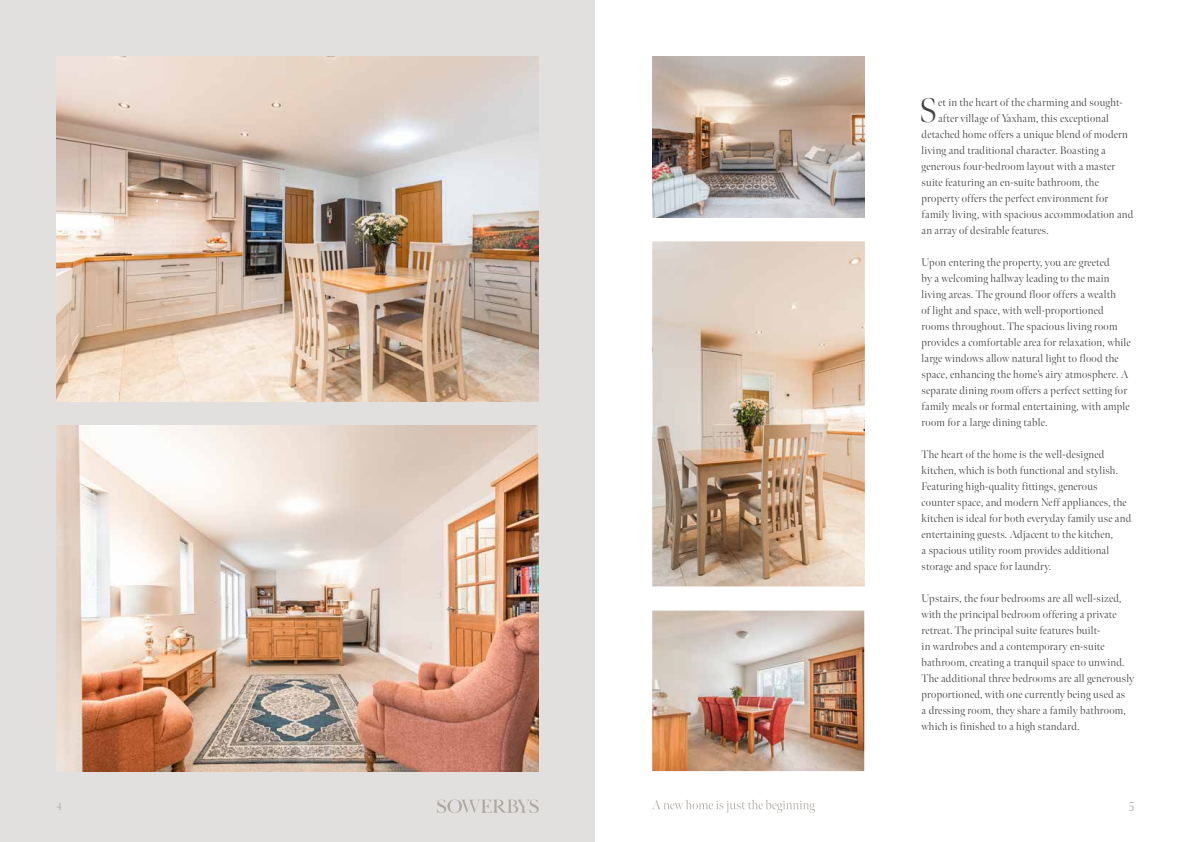
<style>
.page{position:relative;width:1191px;height:842px;background:#fff}
.page>*{position:absolute;margin:0;border:0;box-sizing:border-box;transform-origin:0 0}
.t1{font:300 34px "Meno Banner";color:#434141}
.t2{font:300 13px "Meno Banner";color:#ada8a0}
.t3{font:300 11px/16px "Meno Banner";letter-spacing:.02em;color:#434141}
.t4{font:300 11px "Meno Banner";color:#ada8a0}
</style>
<div class="page">
<div style="left:0;top:0;width:595px;height:842px;background:#e2e0df"></div>
<svg style="left:437px;top:799px;width:102px;height:14px"></svg>
<svg style="left:652px;top:800px;width:162px;height:13px"></svg>
<img style="left:57px;top:57px;width:482px;height:345px">
<img style="left:57px;top:426px;width:482px;height:345px">
<img style="left:652px;top:241px;width:213px;height:345px">
<img style="left:652px;top:611px;width:212px;height:160px">
<img style="left:652px;top:57px;width:213px;height:160px">
<h1 class="t1" style="left:919px;top:90px;width:20px">S</h1>
<p class="t3" style="left:938px;top:94px;width:186px">et in the heart of the charming and sought-</p>
<p class="t3" style="left:938px;top:110px;width:172px">after village of Yaxham, this exceptional</p>
<p class="t3" style="left:921px;top:126px;width:208px">detached home offers a unique blend of modern</p>
<p class="t3" style="left:921px;top:142px;width:186px">living and traditional character. Boasting a</p>
<p class="t3" style="left:921px;top:158px;width:195px">generous four-bedroom layout with a master</p>
<p class="t3" style="left:921px;top:174px;width:179px">suite featuring an en-suite bathroom, the</p>
<p class="t3" style="left:921px;top:190px;width:188px">property offers the perfect environment for</p>
<p class="t3" style="left:921px;top:206px;width:213px">family living, with spacious accommodation and</p>
<p class="t3" style="left:921px;top:222px;width:129px">an array of desirable features.</p>
<p class="t3" style="left:921px;top:254px;width:210px">Upon entering the property, you are greeted<br>by a welcoming hallway leading to the main living areas. The ground floor offers a wealth<br>of light and space, with well-proportioned rooms throughout. The spacious living room provides a comfortable area for relaxation, while large windows allow natural light to flood the space, enhancing the home’s airy atmosphere. A separate dining room offers a perfect setting for family meals or formal entertaining, with ample room for a large dining table.</p>
<p class="t3" style="left:921px;top:447px;width:211px">The heart of the home is the well-designed kitchen, which is both functional and stylish.<br>Featuring high-quality fittings, generous counter space, and modern Neff appliances, the kitchen is ideal for both everyday family use and entertaining guests. Adjacent to the kitchen,<br>a spacious utility room provides additional storage and space for laundry.</p>
<p class="t3" style="left:921px;top:591px;width:214px">Upstairs, the four bedrooms are all well-sized, with the principal bedroom offering a private retreat. The principal suite features built-<br>in wardrobes and a contemporary en-suite bathroom, creating a tranquil space to unwind.<br>The additional three bedrooms are all generously proportioned, with one currently being used as<br>a dressing room, they share a family bathroom, which is finished to a high standard.</p>
<p class="t4" style="left:57px;top:799px;width:7px">4</p>
<p class="t2" style="left:1128px;top:798px;width:7px">5</p>
</div>
